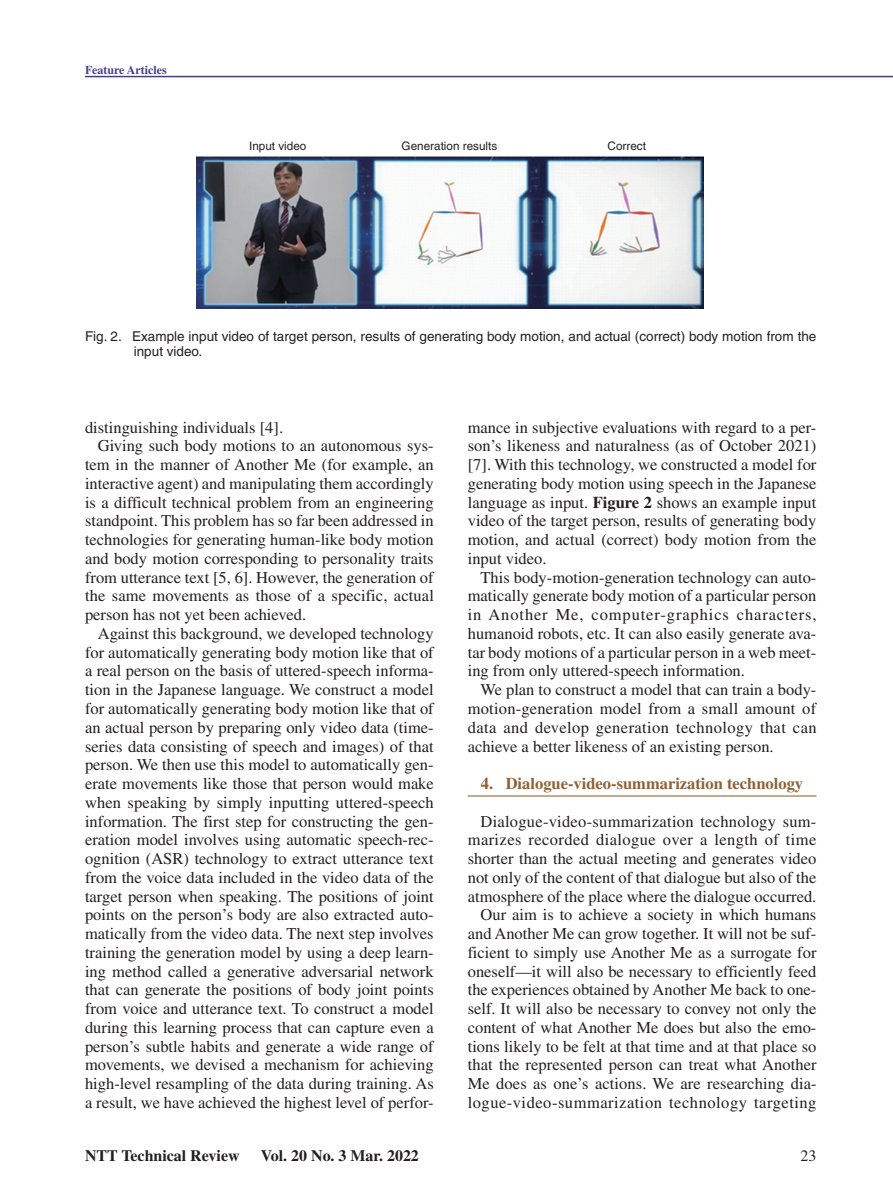
<style>
.page{position:relative;width:893px;height:1191px;background:#fff}
.page>*{position:absolute;margin:0;border:0;box-sizing:border-box;transform-origin:0 0}
.t1{font:16.5px/18.8px "Times";color:#231f20;text-align:justify}
.t2{font:700 16.5px "Times";color:#906032}
.t3{font:700 15.9px "Times";color:#231f20}
.t4{font:15.9px "Times";color:#231f20}
.t5{font:13.5px/15px "Helvetica";color:#231f20}
.t6{font:700 12px "Times";color:#413f8e}
.t7{font:11.7px "Helvetica";color:#231f20}
.s1{font-weight:700}
</style>
<div class="page">
<hr style="left:85px;top:76px;width:808px;height:1px;background:#413f8e">
<hr style="left:468px;top:795px;width:348px;height:1px;background:#906032">
<img style="left:197px;top:156px;width:507px;height:153px">
<p class="t6" style="left:85px;top:63px;width:83px">Feature Articles</p>
<p class="t7" style="left:249px;top:139px;width:59px">Input video</p>
<p class="t7" style="left:402px;top:139px;width:97px">Generation results</p>
<p class="t7" style="left:608px;top:139px;width:40px">Correct</p>
<p class="t5" style="left:134px;top:329px;width:684px;text-indent:-49px">Fig. 2. Example input video of target person, results of generating body motion, and actual (correct) body motion from the input video.</p>
<p class="t1" style="left:85px;top:418px;width:200px">distinguishing individuals [4].</p>
<p class="t1" style="left:98px;top:436px;width:337px">Giving such body motions to an autonomous sys-</p>
<p class="t1" style="left:85px;top:455px;width:350px">tem in the manner of Another Me (for example, an</p>
<p class="t1" style="left:85px;top:474px;width:350px">interactive agent) and manipulating them accordingly</p>
<p class="t1" style="left:85px;top:493px;width:350px">is a difficult technical problem from an engineering</p>
<p class="t1" style="left:85px;top:511px;width:350px">standpoint. This problem has so far been addressed in</p>
<p class="t1" style="left:85px;top:530px;width:350px">technologies for generating human-like body motion</p>
<p class="t1" style="left:85px;top:549px;width:350px">and body motion corresponding to personality traits</p>
<p class="t1" style="left:85px;top:568px;width:350px">from utterance text [5, 6]. However, the generation of</p>
<p class="t1" style="left:85px;top:586px;width:350px">the same movements as those of a specific, actual</p>
<p class="t1" style="left:85px;top:605px;width:223px">person has not yet been achieved.</p>
<p class="t1" style="left:98px;top:624px;width:337px">Against this background, we developed technology</p>
<p class="t1" style="left:85px;top:643px;width:350px">for automatically generating body motion like that of</p>
<p class="t1" style="left:85px;top:661px;width:350px">a real person on the basis of uttered-speech informa-</p>
<p class="t1" style="left:85px;top:680px;width:350px">tion in the Japanese language. We construct a model</p>
<p class="t1" style="left:85px;top:699px;width:350px">for automatically generating body motion like that of</p>
<p class="t1" style="left:85px;top:717px;width:350px">an actual person by preparing only video data (time-</p>
<p class="t1" style="left:85px;top:736px;width:350px">series data consisting of speech and images) of that</p>
<p class="t1" style="left:85px;top:755px;width:350px">person. We then use this model to automatically gen-</p>
<p class="t1" style="left:85px;top:774px;width:350px">erate movements like those that person would make</p>
<p class="t1" style="left:85px;top:792px;width:350px">when speaking by simply inputting uttered-speech</p>
<p class="t1" style="left:85px;top:811px;width:350px">information. The first step for constructing the gen-</p>
<p class="t1" style="left:85px;top:830px;width:350px">eration model involves using automatic speech-rec-</p>
<p class="t1" style="left:85px;top:849px;width:350px">ognition (ASR) technology to extract utterance text</p>
<p class="t1" style="left:85px;top:867px;width:350px">from the voice data included in the video data of the</p>
<p class="t1" style="left:85px;top:886px;width:350px">target person when speaking. The positions of joint</p>
<p class="t1" style="left:85px;top:905px;width:350px">points on the person’s body are also extracted auto-</p>
<p class="t1" style="left:85px;top:924px;width:350px">matically from the video data. The next step involves</p>
<p class="t1" style="left:85px;top:942px;width:350px">training the generation model by using a deep learn-</p>
<p class="t1" style="left:85px;top:961px;width:350px">ing method called a generative adversarial network</p>
<p class="t1" style="left:85px;top:980px;width:350px">that can generate the positions of body joint points</p>
<p class="t1" style="left:85px;top:999px;width:350px">from voice and utterance text. To construct a model</p>
<p class="t1" style="left:85px;top:1017px;width:350px">during this learning process that can capture even a</p>
<p class="t1" style="left:85px;top:1036px;width:350px">person’s subtle habits and generate a wide range of</p>
<p class="t1" style="left:85px;top:1055px;width:350px">movements, we devised a mechanism for achieving</p>
<p class="t1" style="left:85px;top:1074px;width:350px">high-level resampling of the data during training. As</p>
<p class="t1" style="left:85px;top:1092px;width:350px">a result, we have achieved the highest level of perfor-</p>
<p class="t1" style="left:468px;top:418px;width:350px">mance in subjective evaluations with regard to a per&shy;son’s likeness and naturalness (as of October 2021) [7]. With this technology, we constructed a model for generating body motion using speech in the Japanese language as input. <span class="s1">Figure 2</span> shows an example input video of the target person, results of generating body motion, and actual (correct) body motion from the input video.</p>
<p class="t1" style="left:468px;top:568px;width:350px;text-indent:13px">This body-motion-generation technology can auto&shy;matically generate body motion of a particular person in Another Me, computer-graphics characters, humanoid robots, etc. It can also easily generate ava&shy;tar body motions of a particular person in a web meet&shy;ing from only uttered-speech information.</p>
<p class="t1" style="left:468px;top:680px;width:350px;text-indent:13px">We plan to construct a model that can train a body&shy;motion-generation model from a small amount of data and develop generation technology that can achieve a better likeness of an existing person.</p>
<p class="t2" style="left:481px;top:773px;width:324px">4. Dialogue-video-summarization technology</p>
<p class="t1" style="left:468px;top:811px;width:350px;text-align:right">Dialogue-video-summarization technology sum&shy;marizes recorded dialogue over a length of time shorter than the actual meeting and generates video not only of the content of that dialogue but also of the atmosphere of the place where the dialogue occurred.<br>Our aim is to achieve a society in which humans and Another Me can grow together. It will not be suf&shy;ficient to simply use Another Me as a surrogate for oneself—it will also be necessary to efficiently feed the experiences obtained by Another Me back to one&shy;self. It will also be necessary to convey not only the content of what Another Me does but also the emo&shy;tions likely to be felt at that time and at that place so that the represented person can treat what Another Me does as one’s actions. We are researching dia&shy;logue-video-summarization technology targeting</p>
<p class="t3" style="left:85px;top:1146px;width:156px">NTT Technical Review</p>
<p class="t3" style="left:261px;top:1146px;width:160px">Vol. 20 No. 3 Mar. 2022</p>
<p class="t4" style="left:800px;top:1146px;width:17px">23</p>
</div>
